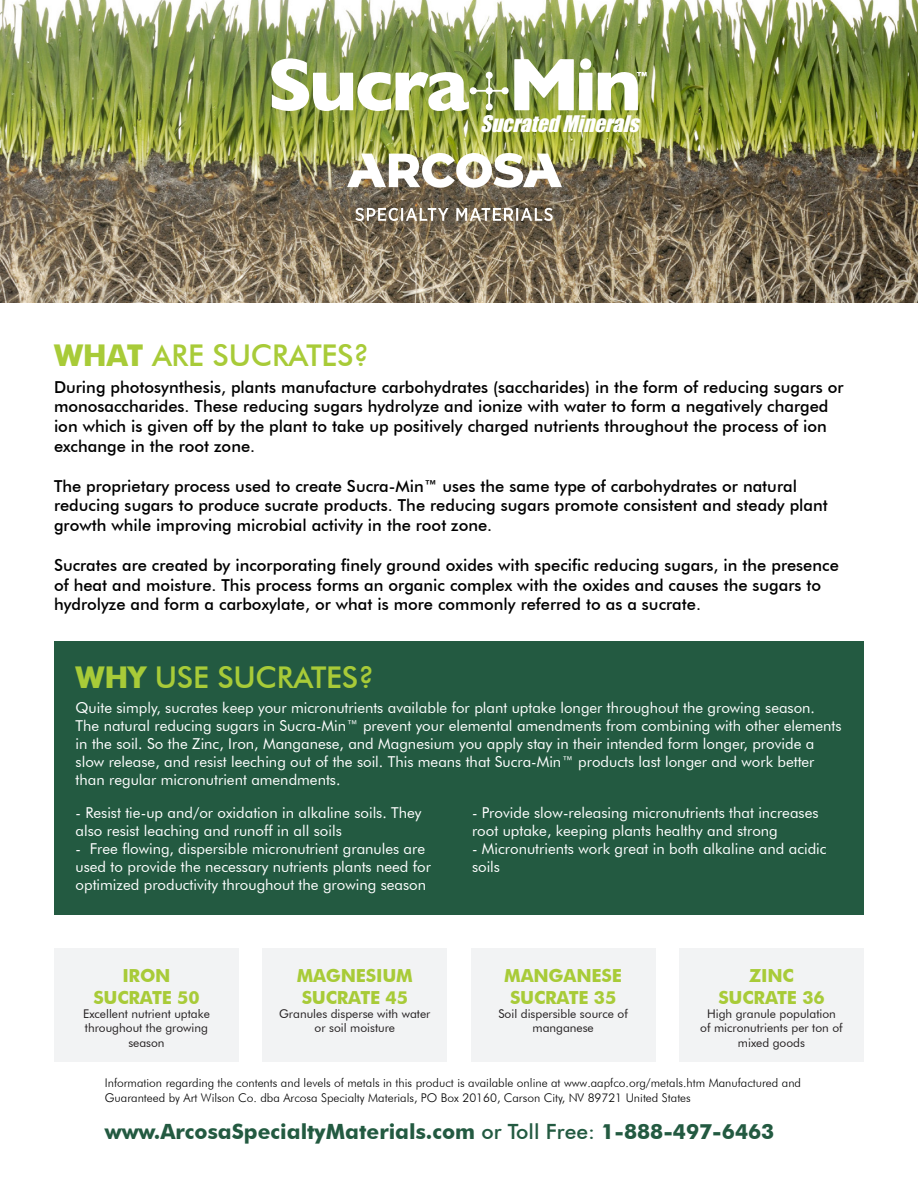
<style>
.page{position:relative;width:918px;height:1188px;background:#fff}
.page>*{position:absolute;margin:0;border:0;box-sizing:border-box;transform-origin:0 0}
.t1{font:500 30px "Futura BT";letter-spacing:-.01em;color:#a8cb38}
.t2{font:700 21px "Futura BT";color:#235a41}
.t3{font:italic 21px "Impact";color:#fff}
.t4{font:700 18px/21.6px "Futura BT";letter-spacing:-.01em;color:#a8cb38}
.t5{font:500 16.5px/19.8px "Futura BT";color:#000}
.t6{font:15px/18px "Futura BT";color:#fff}
.t7{font:300 12px/14.4px "Futura BT";color:#000}
.t8{font:12px/14.4px "Futura BT";color:#231f20;text-align:center}
.s1{font-weight:700}
.s2{font-weight:500}
</style>
<div class="page">
<div style="left:54px;top:641px;width:810px;height:273px;background:#235a41"></div>
<img style="left:0;top:0;width:918px;height:302px">
<svg style="left:598px;top:71px;width:49px;height:39px"></svg>
<svg style="left:271px;top:58px;width:321px;height:54px"></svg>
<div style="left:54px;top:949px;width:185px;height:113px;background:#f2f3f4"></div>
<div style="left:262px;top:949px;width:185px;height:113px;background:#f2f3f4"></div>
<div style="left:471px;top:949px;width:185px;height:113px;background:#f2f3f4"></div>
<div style="left:679px;top:949px;width:185px;height:113px;background:#f2f3f4"></div>
<img style="left:348px;top:154px;width:213px;height:66px">
<p class="t3" style="left:480px;top:107px;width:167px">SucratedMinerals</p>
<p class="t1" style="left:54px;top:337px;width:317px"><span class="s1">WHAT</span> ARE SUCRATES?</p>
<p class="t5" style="left:54px;top:377px;width:791px">During photosynthesis, plants manufacture carbohydrates (saccharides) in the form of reducing sugars or monosaccharides. These reducing sugars hydrolyze and ionize with water to form a negatively charged ion which is given off by the plant to take up positively charged nutrients throughout the process of ion exchange in the root zone.</p>
<p class="t5" style="left:54px;top:476px;width:775px">The proprietary process used to create Sucra-Min™ uses the same type of carbohydrates or natural reducing sugars to produce sucrate products. The reducing sugars promote consistent and steady plant growth while improving microbial activity in the root zone.</p>
<p class="t5" style="left:54px;top:555px;width:786px">Sucrates are created by incorporating finely ground oxides with specific reducing sugars, in the presence of heat and moisture. This process forms an organic complex with the oxides and causes the sugars to hydrolyze and form a carboxylate, or what is more commonly referred to as a sucrate.</p>
<p class="t1" style="left:76px;top:659px;width:300px"><span class="s1">WHY</span> USE SUCRATES?</p>
<p class="t6" style="left:76px;top:699px;width:741px">Quite simply, sucrates keep your micronutrients available for plant uptake longer throughout the growing season.</p>
<p class="t6" style="left:76px;top:717px;width:768px">The natural reducing sugars in Sucra-Min™ prevent your elemental amendments from combining with other elements in the soil. So the Zinc, Iron, Manganese, and Magnesium you apply stay in their intended form longer, provide a slow release, and resist leeching out of the soil. This means that Sucra-Min™ products last longer and work better than regular micronutrient amendments.</p>
<p class="t6" style="left:76px;top:803px;width:347px">- Resist tie-up and/or oxidation in alkaline soils. They also resist leaching and runoff in all soils</p>
<p class="t6" style="left:76px;top:839px;width:357px">- Free flowing, dispersible micronutrient granules are used to provide the necessary nutrients plants need for optimized productivity throughout the growing season</p>
<p class="t6" style="left:472px;top:803px;width:348px">- Provide slow-releasing micronutrients that increases root uptake, keeping plants healthy and strong</p>
<p class="t6" style="left:472px;top:839px;width:356px">- Micronutrients work great in both alkaline and acidic soils</p>
<p class="t4" style="left:749px;top:965px;width:46px">ZINC</p>
<p class="t4" style="left:718px;top:986px;width:108px">SUCRATE 36</p>
<p class="t8" style="left:700px;top:1006px;width:144px">High granule population<br>of micronutrients per ton of mixed goods</p>
<p class="t7" style="left:105px;top:1076px;width:698px">Information regarding the contents and levels of metals in this product is available online at www.aapfco.org/metals.htm Manufactured and<br>Guaranteed by Art Wilson Co. dba Arcosa Specialty Materials, PO Box 20160, Carson City, NV 89721 United States</p>
<h2 class="t2" style="left:105px;top:1119px;width:671px">www.ArcosaSpecialtyMaterials.com <span class="s2">or Toll Free:</span> 1-888-497-6463</h2>
<p class="t4" style="left:297px;top:965px;width:118px">MAGNESIUM<br>SUCRATE 45</p>
<p class="t8" style="left:279px;top:1006px;width:153px">Granules disperse with water or soil moisture</p>
<p class="t4" style="left:504px;top:965px;width:119px;text-align:center">MANGANESE<br>SUCRATE 35</p>
<p class="t8" style="left:498px;top:1006px;width:131px">Soil dispersible source of manganese</p>
<p class="t4" style="left:122px;top:965px;width:50px">IRON</p>
<p class="t4" style="left:93px;top:986px;width:108px">SUCRATE 50</p>
<p class="t8" style="left:83px;top:1006px;width:128px">Excellent nutrient uptake throughout the growing season</p>
</div>
